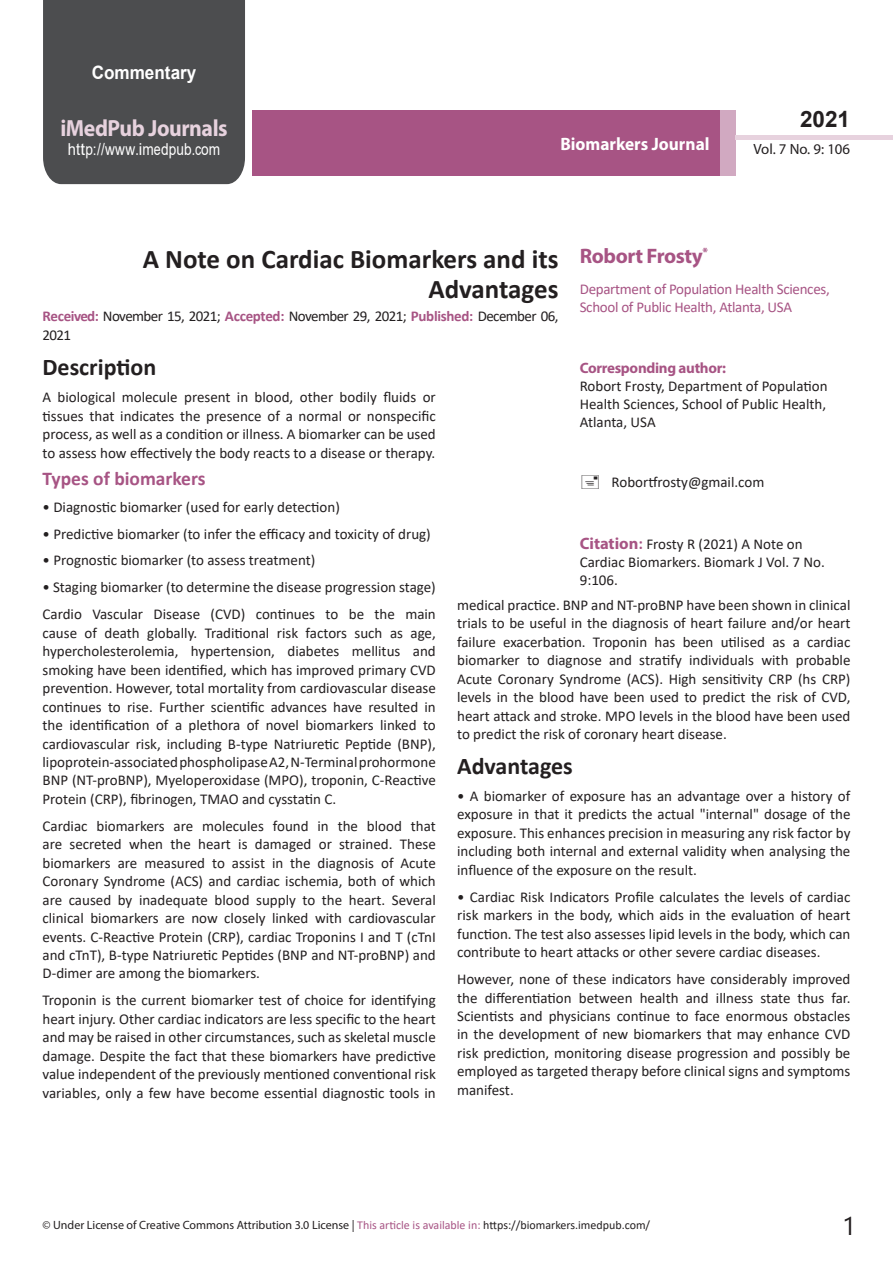
<style>
.page{position:relative;width:893px;height:1263px;background:#fff}
.page>*{position:absolute;margin:0;border:0;box-sizing:border-box;transform-origin:0 0}
.t1{font:700 27px/29.7px "Calibri";color:#231f20;text-align:right}
.t2{font:25.5px "Nirmala UI";color:#231f20}
.side-heading{font:700 24px "Calibri";color:#231f20}
.t3{font:700 23.4px "Myriad Pro";letter-spacing:-.02em;color:#e7d2de;scale:.93 1}
.t4{font:700 22.5px "Arial";color:#231f20}
.endnote_text{font:700 21px "Myriad Pro";letter-spacing:-.02em;color:#a75484}
.t5{font:700 19.5px "Calibri";color:#a75484}
.t6{font:700 18.45px "Arial";color:#fff;scale:.93 1}
.t7{font:700 18px "Myriad Pro";color:#fff;scale:.96 1}
.t8{font:16.5px "Arial";letter-spacing:.01em;color:#fff;scale:.89 1}
.t9{font:15px/18.5px "Calibri";color:#231f20;text-align:justify}
.t10{font:15px/18.8px "Calibri";letter-spacing:-.04em;color:#231f20}
.endnote_text-2{font:15px/18px "Calibri";letter-spacing:-.02em;color:#a75484}
.t11{font:14.85px "Myriad Pro";color:#231f20}
.t12{font:12px "Myriad Pro";color:#231f20}
.s1{font-family:"Calibri"}
.s2{font-weight:700;color:#a75484}
.s3{font-family:"Myriad Pro";font-weight:700;color:#a75484}
.s4{font-family:"Myriad Pro";font-weight:700;font-size:16.5px;color:#a75484}
.s5{font-weight:700;font-size:16.5px;color:#a75484}
.s6{font-family:"Calibri";color:#a75484}
</style>
<div class="page">
<div style="left:43px;top:0;width:202px;height:184px;background:#4c4d4f"></div>
<div style="left:252px;top:110px;width:469px;height:66px;background:#a75484"></div>
<div style="left:720px;top:110px;width:16px;height:66px;background:#d1a9c1"></div>
<div style="left:736px;top:135px;width:157px;height:5px;background:#e7d2de"></div>
<p class="t6" style="left:92px;top:60px;width:114px">Commentary</p>
<h3 class="t3" style="left:60px;top:113px;width:181px">iMedPub Journals</h3>
<p class="t8" style="left:68px;top:138px;width:173px">http://www<span class="s1">.</span>imedpub<span class="s1">.</span>com</p>
<p class="t7" style="left:560px;top:132px;width:157px">Biomarkers Journal</p>
<h3 class="t4" style="left:800px;top:104px;width:52px">2021</h3>
<p class="t11" style="left:753px;top:140px;width:98px">Vol. 7 No. 9: 106</p>
<p class="t1" style="left:143px;top:244px;width:417px">A Note on Cardiac Biomarkers and its<br>Advantages</p>
<p class="endnote_text" style="left:580px;top:243px;width:130px">Robort Frosty<sup>*</sup></p>
<p class="endnote_text-2" style="left:580px;top:280px;width:252px">Department of Population Health Sciences,<br>School of Public Health, Atlanta, USA</p>
<p class="t10" style="left:43px;top:306px;width:517px"><span class="s2">Received:</span> November 15, 2021; <span class="s2">Accepted:</span> November 29, 2021; <span class="s2">Published:</span> December 06,<br>2021</p>
<p class="side-heading" style="left:43px;top:350px;width:115px">Description</p>
<p class="t9" style="left:43px;top:388px;width:395px">A biological molecule present in blood, other bodily fluids or tissues that indicates the presence of a normal or nonspecific process, as well as a condition or illness. A biomarker can be used to assess how effectively the body reacts to a disease or therapy.</p>
<p class="t5" style="left:43px;top:464px;width:165px">Types of biomarkers</p>
<p class="t9" style="left:43px;top:497px;width:299px">• Diagnostic biomarker (used for early detection)</p>
<p class="t9" style="left:43px;top:524px;width:390px">• Predictive biomarker (to infer the efficacy and toxicity of drug)</p>
<p class="t9" style="left:43px;top:551px;width:274px">• Prognostic biomarker (to assess treatment)</p>
<p class="t9" style="left:43px;top:578px;width:395px">• Staging biomarker (to determine the disease progression stage)</p>
<p class="t9" style="left:43px;top:605px;width:395px">Cardio Vascular Disease (CVD) continues to be the main cause of death globally. Traditional risk factors such as age, hypercholesterolemia, hypertension, diabetes mellitus and smoking have been identified, which has improved primary CVD prevention. However, total mortality from cardiovascular disease continues to rise. Further scientific advances have resulted in the identification of a plethora of novel biomarkers linked to cardiovascular risk, including B-type Natriuretic Peptide (BNP), lipoprotein-associated phospholipase A2, N-Terminal prohormone BNP (NT-proBNP), Myeloperoxidase (MPO), troponin, C-Reactive Protein (CRP), fibrinogen, TMAO and cysstatin C.</p>
<p class="t9" style="left:43px;top:816px;width:395px">Cardiac biomarkers are molecules found in the blood that are secreted when the heart is damaged or strained. These biomarkers are measured to assist in the diagnosis of Acute Coronary Syndrome (ACS) and cardiac ischemia, both of which are caused by inadequate blood supply to the heart. Several clinical biomarkers are now closely linked with cardiovascular events. C-Reactive Protein (CRP), cardiac Troponins I and T (cTnI and cTnT), B-type Natriuretic Peptides (BNP and NT-proBNP) and D-dimer are among the biomarkers.</p>
<p class="t9" style="left:43px;top:991px;width:395px">Troponin is the current biomarker test of choice for identifying heart injury. Other cardiac indicators are less specific to the heart and may be raised in other circumstances, such as skeletal muscle damage. Despite the fact that these biomarkers have predictive value independent of the previously mentioned conventional risk variables, only a few have become essential diagnostic tools in</p>
<p class="t9" style="left:580px;top:358px;width:249px;line-height:18px;text-align:left"><span class="s3">Corresponding author:<br></span>Robort Frosty, Department of Population<br>Health Sciences, School of Public Health,<br>Atlanta, USA</p>
<p class="t9" style="left:612px;top:473px;width:154px">Robortfrosty@gmail.com</p>
<p class="t9" style="left:580px;top:535px;width:247px;line-height:18px;text-align:left"><span class="s4">Citation</span><span class="s5">:</span> Frosty R (2021) A Note on<br>Cardiac Biomarkers. Biomark J Vol. 7 No.<br>9:106.</p>
<p class="t9" style="left:457px;top:595px;width:395px">medical practice. BNP and NT-proBNP have been shown in clinical trials to be useful in the diagnosis of heart failure and/or heart failure exacerbation. Troponin has been utilised as a cardiac biomarker to diagnose and stratify individuals with probable Acute Coronary Syndrome (ACS). High sensitivity CRP (hs CRP) levels in the blood have been used to predict the risk of CVD, heart attack and stroke. MPO levels in the blood have been used to predict the risk of coronary heart disease.</p>
<p class="side-heading" style="left:457px;top:749px;width:117px">Advantages</p>
<p class="t9" style="left:457px;top:786px;width:395px">• A biomarker of exposure has an advantage over a history of exposure in that it predicts the actual "internal" dosage of the exposure. This enhances precision in measuring any risk factor by including both internal and external validity when analysing the influence of the exposure on the result.</p>
<p class="t9" style="left:457px;top:887px;width:395px">• Cardiac Risk Indicators Profile calculates the levels of cardiac risk markers in the body, which aids in the evaluation of heart function. The test also assesses lipid levels in the body, which can contribute to heart attacks or other severe cardiac diseases.</p>
<p class="t9" style="left:457px;top:969px;width:395px">However, none of these indicators have considerably improved the differentiation between health and illness state thus far.<br>Scientists and physicians continue to face enormous obstacles in the development of new biomarkers that may enhance CVD risk prediction, monitoring disease progression and possibly be employed as targeted therapy before clinical signs and symptoms manifest.</p>
<p class="t12" style="left:43px;top:1218px;width:609px">© Under License of Creative Commons Attribution 3.0 License | <span class="s6">This article is available in:</span> <span class="s1">https://biomarkers.imedpub.com/</span></p>
<h2 class="t2" style="left:842px;top:1205px;width:15px">1</h2>
</div>
